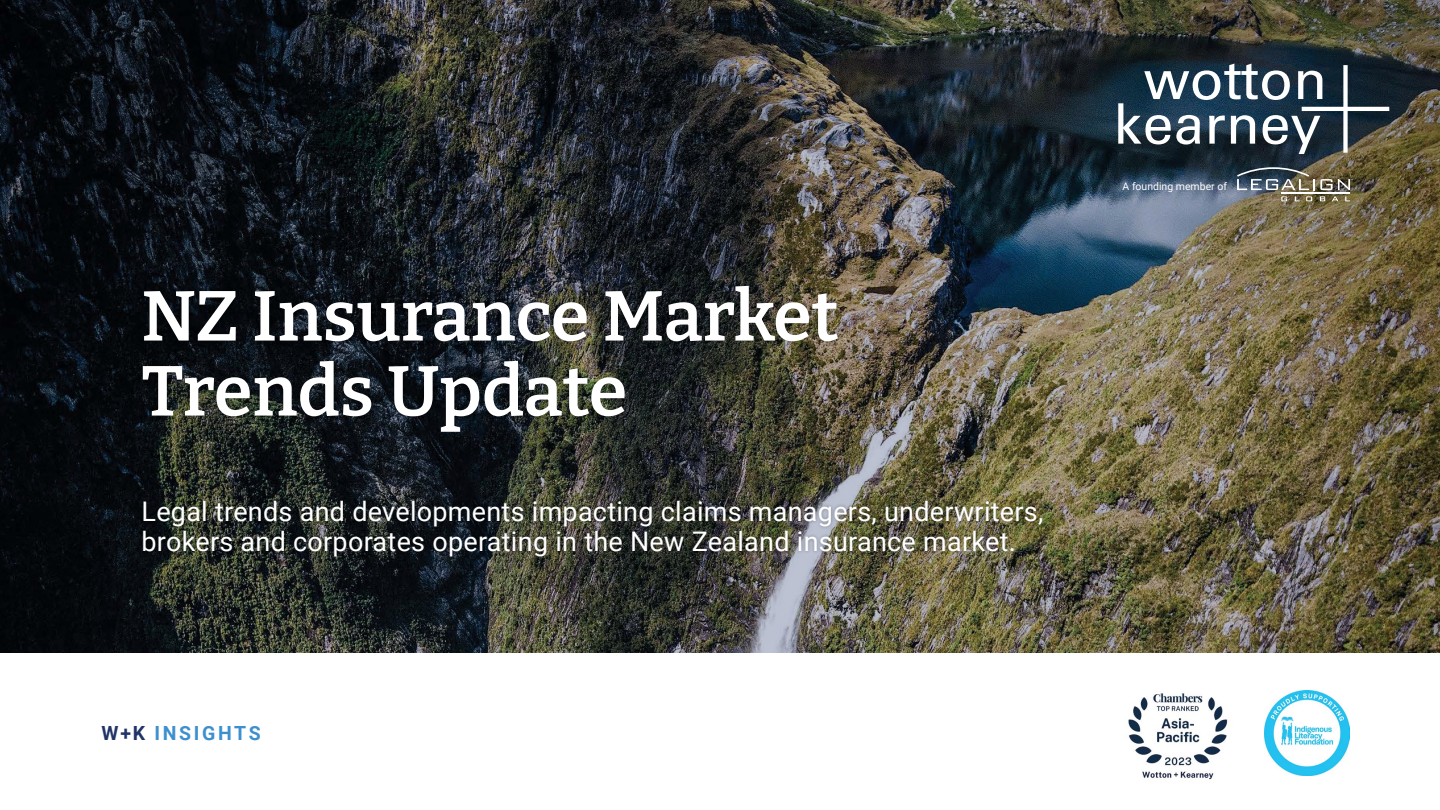
<style>
.page{position:relative;width:1440px;height:810px;background:#fff}
.page>*{position:absolute;margin:0;border:0;box-sizing:border-box;transform-origin:0 0}
.t1{font:100 70.5px/75px "Bitter";color:#fff}
.t2{font:27px/30px "Roboto";letter-spacing:.01em;color:#fff}
.t3{font:700 19.5px "Roboto";letter-spacing:.135em;color:#3d90ce}
.t4{font:10.5px "Roboto";color:#fff}
.s1{color:#213468}
</style>
<div class="page">
<img style="left:0;top:0;width:1440px;height:653px">
<hr style="left:1281px;top:192px;width:69px;height:2px;background:#fff">
<svg style="left:1281px;top:196px;width:6px;height:5px"></svg>
<svg style="left:1295px;top:196px;width:5px;height:5px"></svg>
<svg style="left:1306px;top:196px;width:6px;height:5px"></svg>
<svg style="left:1320px;top:196px;width:5px;height:5px"></svg>
<svg style="left:1332px;top:196px;width:7px;height:5px"></svg>
<svg style="left:1345px;top:196px;width:5px;height:5px"></svg>
<img style="left:1237px;top:167px;width:116px;height:23px">
<img style="left:1264px;top:691px;width:85px;height:85px">
<img style="left:1128px;top:693px;width:100px;height:87px">
<div style="left:139px;top:282px;width:703px;height:154px;background:#000;opacity:.3"></div>
<div style="left:139px;top:497px;width:907px;height:63px;background:#000;opacity:.3"></div>
<svg style="left:1118px;top:64px;width:271px;height:89px"></svg>
<h1 class="t1" style="left:141px;top:277px;width:699px">NZ Insurance Market<br>Trends Update</h1>
<p class="t2" style="left:142px;top:495px;width:903px">Legal trends and developments impacting claims managers, underwriters, brokers and corporates operating in the New Zealand insurance market.</p>
<p class="t3" style="left:101px;top:719px;width:161px"><span class="s1">W+K</span> INSIGHTS</p>
<p class="t4" style="left:1123px;top:178px;width:106px">A founding member of</p>
</div>
